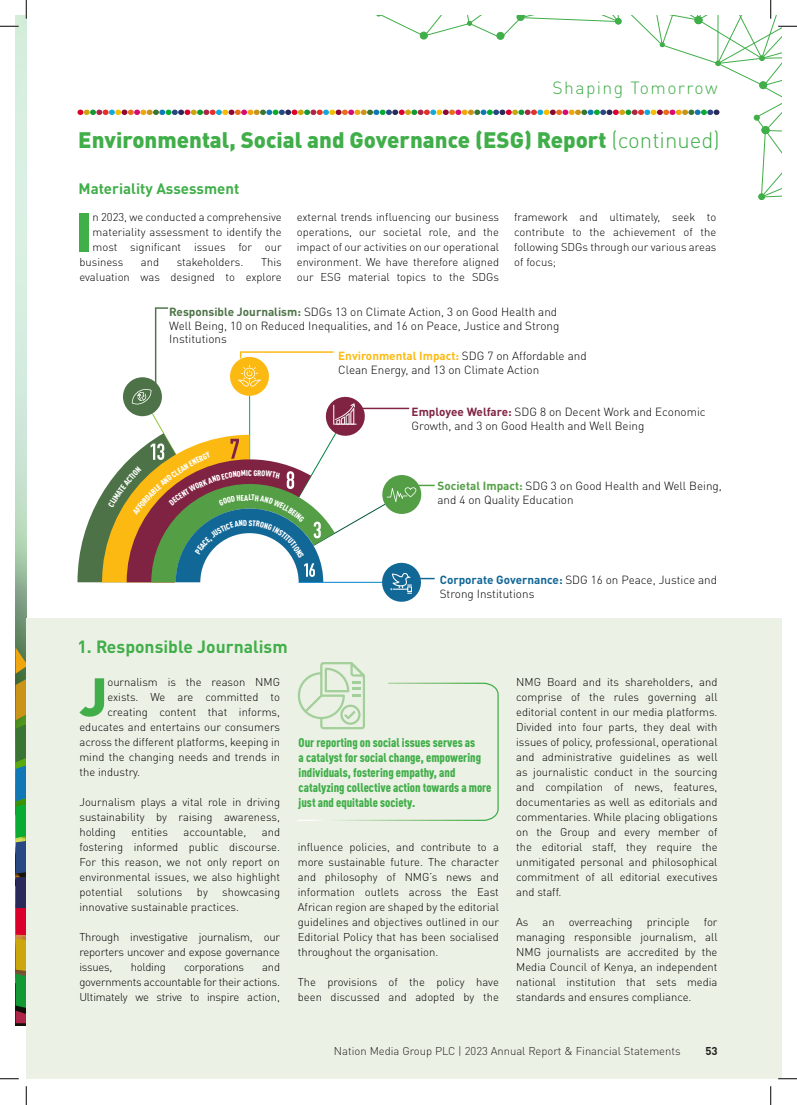
<style>
.page{position:relative;width:797px;height:1105px;background:#fff}
.page>*{position:absolute;margin:0;border:0;box-sizing:border-box;transform-origin:0 0}
.t1{font:900 53.38px "DIN Pro";color:#40ae49}
.t2{font:900 22.12px "DIN Pro";color:#40ae49}
.t3{font:700 17.5px "DIN Pro";color:#40ae49}
.t4{font:300 17.5px "DIN Pro";letter-spacing:.08em;color:#40ae49}
.t5{font:700 15px "DIN Pro";color:#40ae49}
.t6{font:900 condensed 12.5px/15px "DIN Pro";color:#40ae49}
.Pa2{font:300 11.75px/13.9px "DIN Pro";color:#000}
.Pa2-2{font:300 11.25px/15px "DIN Pro";color:#000;text-align:justify}
.t7{font:300 11.25px "DIN Pro";color:#231f20}
.Pa2-3{font:300 11.25px "DIN Pro";letter-spacing:-.02em;color:#000}
.t8{font:700 11.25px "DIN Pro";color:#231f20}
.s1{font-weight:300}
.s2{font-weight:700;color:#4d7347}
.s3{font-weight:700;color:#fcba12}
.s4{font-weight:700;color:#802442}
.s5{font-weight:700;color:#549e46}
.s6{font-weight:700;color:#116796}
</style>
<div class="page">
<img style="left:16px;top:16px;width:10px;height:1009px">
<svg style="left:16px;top:648px;width:10px;height:375px;background:#60713f"></svg>
<div style="left:26px;top:618px;width:755px;height:461px;background:#ecf1e5"></div>
<hr style="left:155px;top:308px;width:1px;height:77px;background:#4d7347">
<svg style="left:155px;top:307px;width:13px;height:2px"></svg>
<hr style="left:240px;top:351px;width:93px;height:2px;background:#fcba12">
<svg style="left:297px;top:662px;width:202px;height:159px"></svg>
<svg style="left:0;top:25px;width:19px;height:2px"></svg>
<svg style="left:0;top:1078px;width:19px;height:1px"></svg>
<svg style="left:778px;top:1078px;width:19px;height:1px"></svg>
<svg style="left:25px;top:0;width:2px;height:19px"></svg>
<svg style="left:25px;top:1086px;width:2px;height:19px"></svg>
<svg style="left:77px;top:0;width:720px;height:200px"></svg>
<svg style="left:770px;top:1086px;width:1px;height:19px"></svg>
<svg style="left:77px;top:352px;width:358px;height:250px"></svg>
<h3 class="t4" style="left:552px;top:74px;width:166px">Shaping Tomorrow</h3>
<p class="t2" style="left:78px;top:121px;width:643px">Environmental, Social and Governance (ESG) Report <span class="s1">(continued)</span></p>
<p class="t5" style="left:79px;top:176px;width:162px">Materiality Assessment</p>
<p class="t1" style="left:76px;top:186px;width:19px">I</p>
<p class="Pa2-2" style="left:93px;top:209px;width:191px">n 2023, we conducted a comprehensive</p>
<p class="Pa2-2" style="left:297px;top:209px;width:204px">external trends influencing our business operations, our societal role, and the impact of our activities on our operational environment. We have therefore aligned our ESG material topics to the SDGs</p>
<p class="Pa2-2" style="left:514px;top:209px;width:204px">framework and ultimately, seek to contribute to the achievement of the following SDGs through our various areas of focus;</p>
<p class="Pa2" style="left:169px;top:303px;width:391px"><span class="s2">Responsible Journalism:</span> SDGs 13 on Climate Action, 3 on Good Health and<br>Well Being, 10 on Reduced Inequalities, and 16 on Peace, Justice and Strong<br>Institutions</p>
<p class="Pa2" style="left:338px;top:347px;width:250px"><span class="s3">Environmental Impact:</span> SDG 7 on Affordable and<br>Clean Energy, and 13 on Climate Action</p>
<p class="Pa2" style="left:411px;top:404px;width:295px"><span class="s4">Employee Welfare:</span> SDG 8 on Decent Work and Economic<br>Growth, and 3 on Good Health and Well Being</p>
<p class="Pa2-2" style="left:93px;top:224px;width:191px">materiality assessment to identify the</p>
<p class="Pa2-2" style="left:93px;top:239px;width:191px">most significant issues for our</p>
<p class="Pa2-2" style="left:79px;top:254px;width:45px">business</p>
<p class="Pa2-2" style="left:141px;top:254px;width:20px">and</p>
<p class="Pa2-2" style="left:177px;top:254px;width:68px">stakeholders.</p>
<p class="Pa2-2" style="left:79px;top:254px;width:204px;text-align:right">This<br>evaluation was designed to explore</p>
<p class="Pa2" style="left:437px;top:478px;width:286px"><span class="s5">Societal Impact:</span> SDG 3 on Good Health and Well Being, and 4 on Quality Education</p>
<p class="Pa2" style="left:440px;top:571px;width:279px"><span class="s6">Corporate Governance:</span> SDG 16 on Peace, Justice and<br>Strong Institutions</p>
<p class="t3" style="left:77px;top:632px;width:212px">1. Responsible Journalism</p>
<p class="t1" style="left:80px;top:651px;width:29px">J</p>
<p class="Pa2-2" style="left:107px;top:674px;width:174px">ournalism is the reason NMG</p>
<p class="Pa2-2" style="left:107px;top:689px;width:174px">exists. We are committed to</p>
<p class="Pa2-2" style="left:107px;top:704px;width:174px">creating content that informs,</p>
<p class="Pa2-2" style="left:79px;top:719px;width:202px">educates and entertains our consumers</p>
<p class="Pa2-2" style="left:79px;top:734px;width:202px">across the different platforms, keeping in</p>
<p class="Pa2-2" style="left:79px;top:749px;width:202px">mind the changing needs and trends in</p>
<p class="Pa2-2" style="left:79px;top:764px;width:62px">the industry.</p>
<p class="Pa2-2" style="left:79px;top:794px;width:202px">Journalism plays a vital role in driving sustainability by raising awareness, holding</p>
<p class="Pa2-2" style="left:79px;top:824px;width:202px;text-indent:182px">and fostering informed public discourse.<br>For this reason, we not only report on environmental issues, we also highlight potential</p>
<p class="Pa2-2" style="left:131px;top:824px;width:38px">entities</p>
<p class="Pa2-2" style="left:183px;top:824px;width:64px">accountable,</p>
<p class="Pa2-2" style="left:79px;top:884px;width:202px;text-indent:143px">showcasing innovative sustainable practices.</p>
<p class="Pa2-2" style="left:79px;top:929px;width:202px">Through investigative journalism, our reporters uncover and expose governance issues,</p>
<p class="Pa2-2" style="left:137px;top:884px;width:47px">solutions</p>
<p class="Pa2-2" style="left:197px;top:884px;width:12px">by</p>
<p class="Pa2-2" style="left:79px;top:959px;width:202px;text-indent:183px">and governments accountable for their actions.<br>Ultimately we strive to inspire action,</p>
<p class="Pa2-3" style="left:131px;top:959px;width:37px">holding</p>
<p class="Pa2-3" style="left:184px;top:959px;width:61px">corporations</p>
<p class="t6" style="left:298px;top:734px;width:194px">Our reporting on social issues serves as<br>a catalyst for social change, empowering individuals, fostering empathy, and catalyzing collective action towards a more just and equitable society.</p>
<p class="Pa2-2" style="left:298px;top:839px;width:203px">influence policies, and contribute to a more sustainable future. The character and philosophy of NMG’s news and information outlets across the East African region are shaped by the editorial guidelines and objectives outlined in our Editorial Policy that has been socialised throughout the organisation.</p>
<p class="Pa2-2" style="left:298px;top:974px;width:203px">The provisions of the policy have been discussed and adopted by the</p>
<p class="Pa2-2" style="left:516px;top:674px;width:203px">NMG Board and its shareholders, and comprise of the rules governing all editorial content in our media platforms.<br>Divided into four parts, they deal with issues of policy, professional, operational and administrative guidelines as well as journalistic conduct in the sourcing and compilation of news, features, documentaries as well as editorials and commentaries. While placing obligations on the Group and every member of the editorial staff, they require the unmitigated personal and philosophical commitment of all editorial executives and staff.</p>
<p class="Pa2-2" style="left:516px;top:914px;width:203px">As an overreaching principle for managing responsible journalism, all NMG journalists are accredited by the Media Council of Kenya, an independent national institution that sets media standards and ensures compliance.</p>
<p class="t7" style="left:334px;top:1042px;width:348px">Nation Media Group PLC | 2023 Annual Report &amp; Financial Statements</p>
<p class="t8" style="left:705px;top:1041px;width:14px">53</p>
</div>
